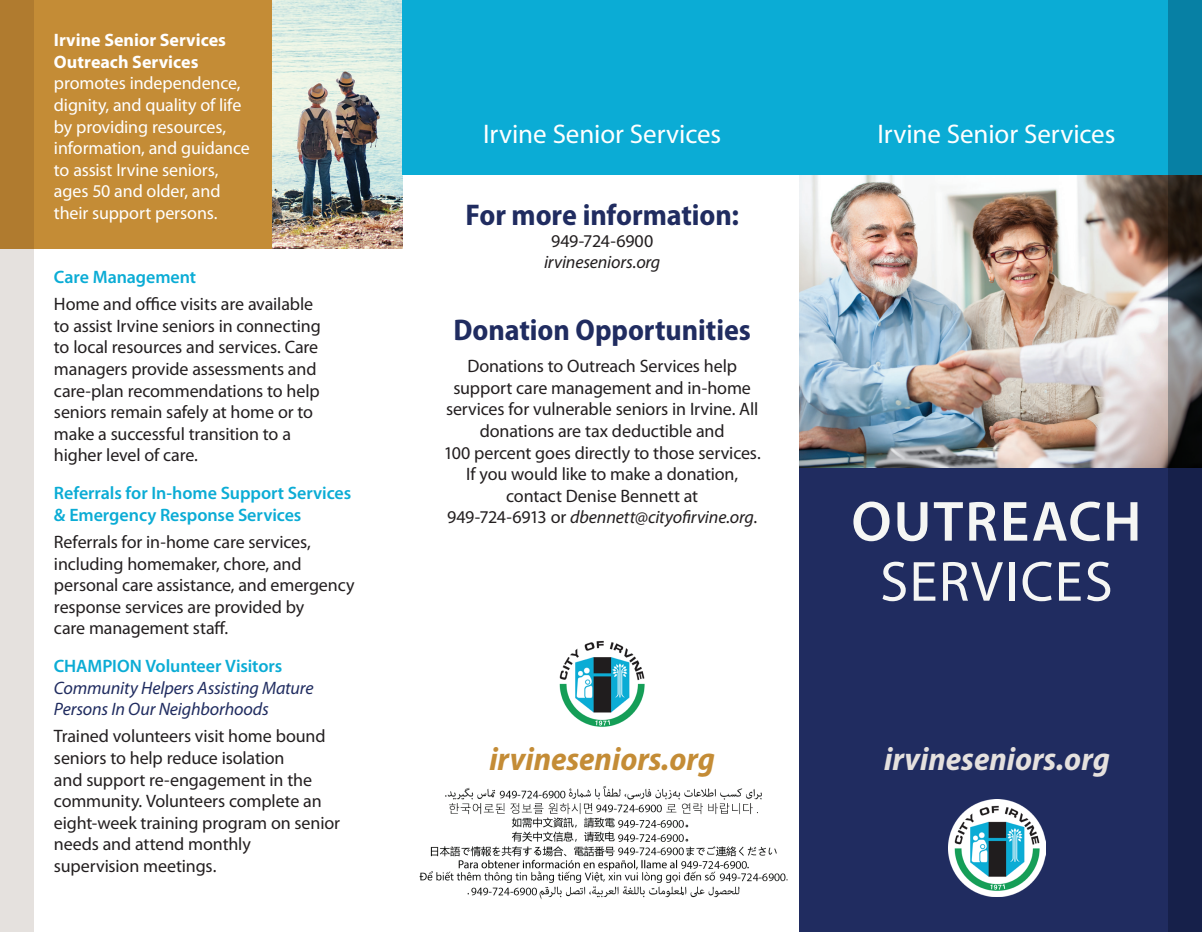
<style>
.page{position:relative;width:1202px;height:932px;background:#fff}
.page>*{position:absolute;margin:0;border:0;box-sizing:border-box;transform-origin:0 0}
.t1{font:600 57px "Myriad Pro";letter-spacing:.035em;color:#f5f6f4}
.t2{font:57px "Myriad Pro";letter-spacing:.03em;color:#f5f6f4}
.t3{font:italic 700 semi-condensed 33px "Myriad Pro";color:#e5e1de}
.t4{font:italic 700 semi-condensed 33px "Myriad Pro";color:#c48c36}
.t5{font:700 semi-condensed 30px "Myriad Pro";letter-spacing:-.005em;color:#202c60}
.t6{font:27px "Myriad Pro";letter-spacing:-.005em;color:#fff}
.t7{font:18px/21.6px "Myriad Pro";letter-spacing:-.005em;color:#231f20}
.t8{font:18px/21.6px "Myriad Pro";letter-spacing:-.01em;color:#fff}
.t9{font:600 18px/21.6px "Myriad Pro";letter-spacing:-.005em;color:#0bacd5}
.t10{font:italic 18px/21.6px "Myriad Pro";letter-spacing:-.01em;color:#202c60}
.t11{font:700 18px/21.6px "Myriad Pro";color:#fff}
.t12{font:italic 18px "Myriad Pro";letter-spacing:-.01em;color:#231f20}
.s1{font-style:italic}
</style>
<div class="page">
<div style="left:0;top:0;width:275px;height:248px;background:#c48c36"></div>
<img style="left:272px;top:0;width:130px;height:248px">
<div style="left:799px;top:465px;width:403px;height:467px;background:#202c60"></div>
<img style="left:948px;top:799px;width:97px;height:97px">
<img style="left:559px;top:640px;width:86px;height:87px">
<img style="left:799px;top:175px;width:369px;height:292px">
<div style="left:402px;top:0;width:800px;height:175px;background:#0bacd5"></div>
<img style="left:419px;top:786px;width:369px;height:113px">
<svg style="left:0;top:0;width:34px;height:932px;background:#d6c5af"></svg>
<svg style="left:1168px;top:0;width:34px;height:932px;background:#243f5b"></svg>
<p class="t11" style="left:54px;top:29px;width:173px">Irvine Senior Services<br>Outreach Services</p>
<p class="t8" style="left:54px;top:73px;width:197px">promotes independence, dignity, and quality of life by providing resources, information, and guidance to assist Irvine seniors, ages 50 and older, and their support persons.</p>
<p class="t9" style="left:54px;top:266px;width:144px">Care Management</p>
<p class="t7" style="left:54px;top:294px;width:268px">Home and office visits are available to assist Irvine seniors in connecting to local resources and services. Care managers provide assessments and care-plan recommendations to help seniors remain safely at home or to make a successful transition to a higher level of care.</p>
<p class="t9" style="left:54px;top:482px;width:299px">Referrals for In-home Support Services &amp; Emergency Response Services</p>
<p class="t7" style="left:54px;top:531px;width:302px">Referrals for in-home care services, including homemaker, chore, and personal care assistance, and emergency response services are provided by<br>care management staff.</p>
<p class="t9" style="left:54px;top:655px;width:230px">CHAMPION Volunteer Visitors</p>
<p class="t10" style="left:54px;top:677px;width:261px">Community Helpers Assisting Mature<br>Persons In Our Neighborhoods</p>
<p class="t7" style="left:54px;top:726px;width:288px">Trained volunteers visit home bound seniors to help reduce isolation<br>and support re-engagement in the community. Volunteers complete an eight-week training program on senior needs and attend monthly supervision meetings.</p>
<h3 class="t6" style="left:483px;top:119px;width:239px">Irvine Senior Services</h3>
<h3 class="t6" style="left:877px;top:119px;width:239px">Irvine Senior Services</h3>
<h3 class="t5" style="left:465px;top:198px;width:275px">For more information:</h3>
<p class="t7" style="left:551px;top:230px;width:104px">949-724-6900</p>
<p class="t12" style="left:544px;top:252px;width:118px">irvineseniors.org</p>
<h3 class="t5" style="left:453px;top:313px;width:299px">Donation Opportunities</h3>
<p class="t7" style="left:443px;top:355px;width:318px;text-align:center">Donations to Outreach Services help support care management and in-home services for vulnerable seniors in Irvine. All donations are tax deductible and<br>100 percent goes directly to those services.<br>If you would like to make a donation, contact Denise Bennett at<br>949-724-6913 or <span class="s1">dbennett@cityofirvine.org</span>.</p>
<h2 class="t4" style="left:489px;top:741px;width:227px">irvineseniors.org</h2>
<h1 class="t1" style="left:851px;top:490px;width:291px">OUTREACH</h1>
<h1 class="t2" style="left:880px;top:550px;width:234px">SERVICES</h1>
<h2 class="t3" style="left:884px;top:741px;width:227px">irvineseniors.org</h2>
</div>
